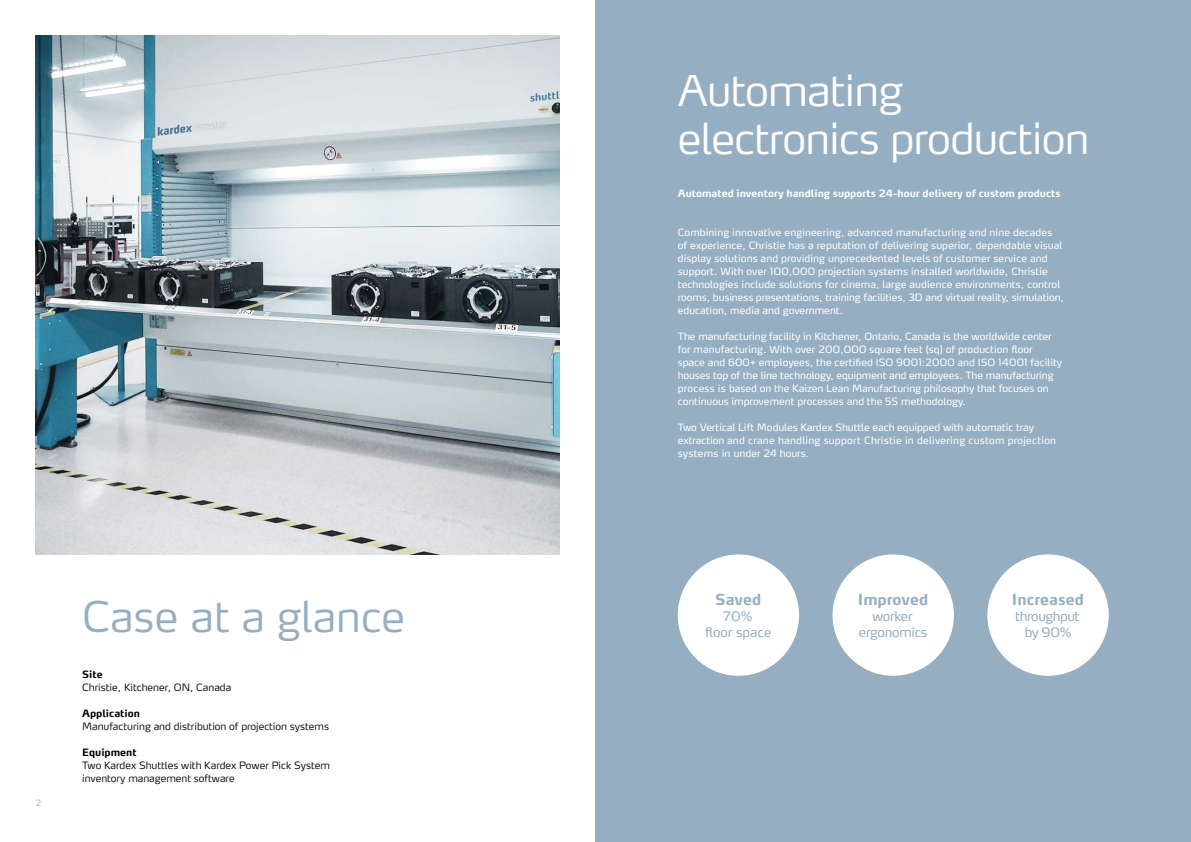
<style>
.page{position:relative;width:1191px;height:842px;background:#fff}
.page>*{position:absolute;margin:0;border:0;box-sizing:border-box;transform-origin:0 0}
.t1{font:300 42px/48px "Max OT";letter-spacing:-.02em;color:#fff}
.t2{font:300 42px "Max OT";color:#96aec2}
.t3{font:700 15px "Max OT";color:#96aec2}
.t4{font:13px/16px "Max OT";letter-spacing:-.02em;color:#96aec2;text-align:center}
.t5{font:13px/16px "Max OT";color:#96aec2;text-align:center}
.t6{font:10px/13px "Max OT";letter-spacing:.005em;color:#fff}
.t7{font:300 10px/13px "Max OT";color:#000}
.t8{font:700 10px "Max OT";color:#fff}
.t9{font:700 10px "Max OT";color:#000}
.t10{font:300 8.5px "Max OT";color:#a9aca9}
</style>
<div class="page">
<div style="left:595px;top:0;width:596px;height:842px;background:#96aec2"></div>
<img style="left:36px;top:36px;width:524px;height:518px">
<div style="left:677px;top:554px;width:122px;height:122px;background:#fff;border-radius:50%"></div>
<div style="left:832px;top:554px;width:122px;height:122px;background:#fff;border-radius:50%"></div>
<div style="left:987px;top:554px;width:121px;height:122px;background:#fff;border-radius:50%"></div>
<p class="t10" style="left:36px;top:798px;width:7px">2</p>
<h1 class="t2" style="left:82px;top:590px;width:324px">Case at a glance</h1>
<p class="t9" style="left:82px;top:668px;width:22px">Site</p>
<p class="t7" style="left:82px;top:681px;width:151px">Christie, Kitchener, ON, Canada</p>
<p class="t9" style="left:82px;top:707px;width:59px">Application</p>
<p class="t7" style="left:82px;top:720px;width:248px">Manufacturing and distribution of projection systems</p>
<p class="t9" style="left:82px;top:746px;width:56px">Equipment</p>
<p class="t7" style="left:82px;top:759px;width:249px">Two Kardex Shuttles with Kardex Power Pick System inventory management software</p>
<h1 class="t1" style="left:678px;top:66px;width:413px">Automating electronics production</h1>
<p class="t8" style="left:678px;top:187px;width:384px">Automated inventory handling supports 24-hour delivery of custom products</p>
<p class="t6" style="left:678px;top:226px;width:388px">Combining innovative engineering, advanced manufacturing and nine decades of experience, Christie has a reputation of delivering superior, dependable visual display solutions and providing unprecedented levels of customer service and support. With over 100,000 projection systems installed worldwide, Christie technologies include solutions for cinema, large audience environments, control rooms, business presentations, training facilities, 3D and virtual reality, simulation, education, media and government.</p>
<p class="t6" style="left:678px;top:330px;width:386px">The manufacturing facility in Kitchener, Ontario, Canada is the worldwide center for manufacturing. With over 200,000 square feet (sq) of production floor space and 600+ employees, the certified ISO 9001:2000 and ISO 14001 facility houses top of the line technology, equipment and employees. The manufacturing process is based on the Kaizen Lean Manufacturing philosophy that focuses on continuous improvement processes and the 5S methodology.</p>
<p class="t6" style="left:678px;top:421px;width:380px">Two Vertical Lift Modules Kardex Shuttle each equipped with automatic tray extraction and crane handling support Christie in delivering custom projection systems in under 24 hours.</p>
<h2 class="t3" style="left:715px;top:590px;width:48px">Saved</h2>
<h3 class="t5" style="left:705px;top:608px;width:68px">70%<br>floor space</h3>
<h2 class="t3" style="left:858px;top:590px;width:72px">Improved</h2>
<h3 class="t4" style="left:859px;top:608px;width:70px">worker ergonomics</h3>
<h2 class="t3" style="left:1012px;top:590px;width:73px">Increased</h2>
<h3 class="t4" style="left:1015px;top:608px;width:66px">throughput by 90%</h3>
</div>
